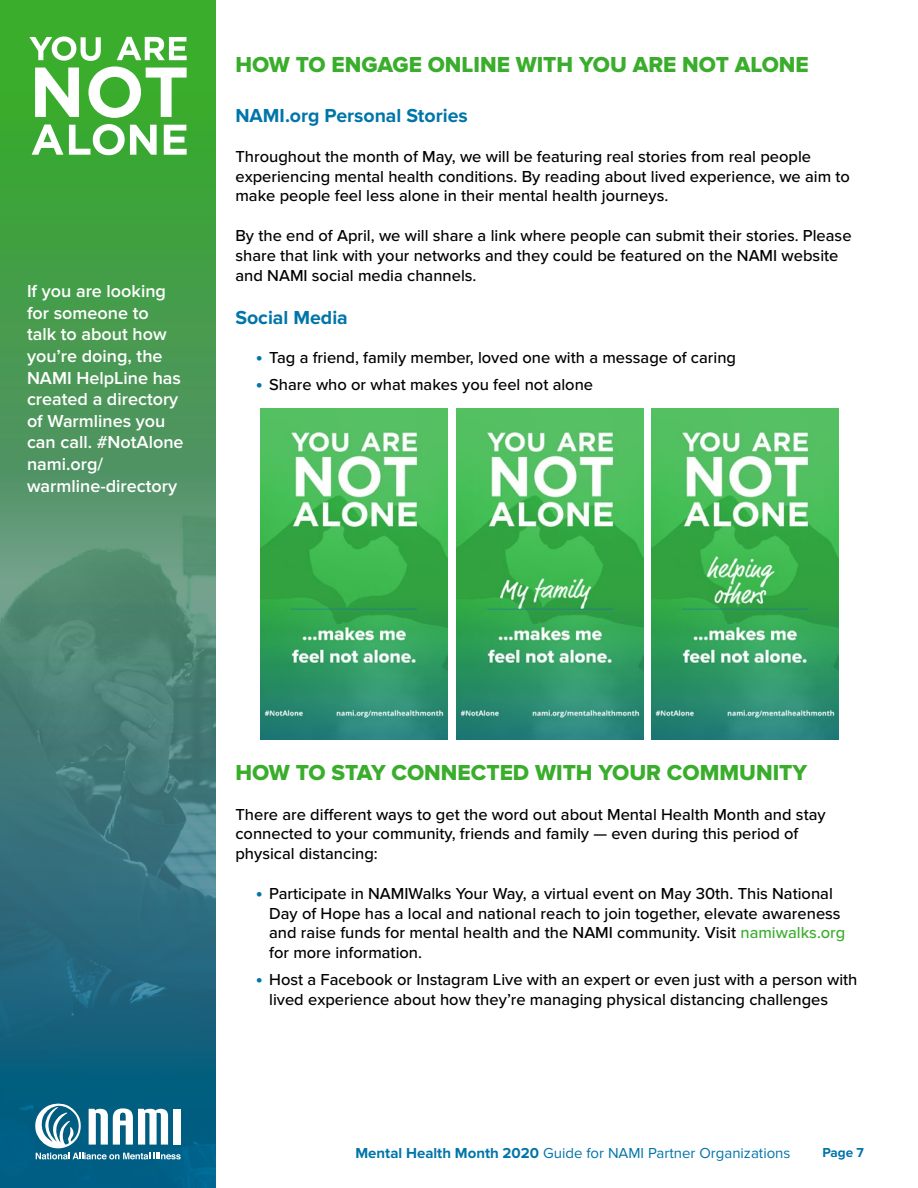
<style>
.page{position:relative;width:918px;height:1188px;background:#fff}
.page>*{position:absolute;margin:0;border:0;box-sizing:border-box;transform-origin:0 0}
.t1{font:22.5px "Proxima Nova Extrabld";color:#3aad2c}
.t2{font:700 19.5px "Proxima Nova";color:#0075a9}
.t3{font:600 18px/21.6px "Proxima Nova";color:#fff}
.t4{font:500 16.5px/19.8px "Proxima Nova";color:#000}
.t5{font:15px "Proxima Nova";color:#0075a9}
.t6{font:700 13.5px "Proxima Nova";color:#0075a9}
.s1{font-weight:700;font-size:19.5px;color:#0075a9}
.s2{color:#3aad2c}
.s3{font-weight:700}
</style>
<div class="page">
<svg style="left:0;top:0;width:216px;height:468px;background:#439f46"></svg>
<img style="left:0;top:468px;width:216px;height:720px">
<img style="left:261px;top:408px;width:187px;height:332px">
<img style="left:456px;top:408px;width:187px;height:332px">
<img style="left:652px;top:408px;width:186px;height:332px">
<svg style="left:29px;top:36px;width:158px;height:119px"></svg>
<svg style="left:35px;top:1104px;width:146px;height:55px"></svg>
<p class="t3" style="left:27px;top:281px;width:158px">If you are looking for someone to<br>talk to about how you’re doing, the<br>NAMI HelpLine has created a directory of Warmlines you can call. #NotAlone nami.org/ warmline-directory</p>
<h1 class="t1" style="left:235px;top:51px;width:575px">HOW TO ENGAGE ONLINE WITH YOU ARE NOT ALONE</h1>
<p class="t2" style="left:235px;top:104px;width:234px">NAMI.org Personal Stories</p>
<p class="t4" style="left:235px;top:147px;width:616px">Throughout the month of May, we will be featuring real stories from real people experiencing mental health conditions. By reading about lived experience, we aim to make people feel less alone in their mental health journeys.</p>
<p class="t4" style="left:235px;top:226px;width:618px">By the end of April, we will share a link where people can submit their stories. Please share that link with your networks and they could be featured on the NAMI website and NAMI social media channels.</p>
<p class="t2" style="left:235px;top:306px;width:114px">Social Media</p>
<p class="t4" style="left:256px;top:349px;width:482px"><span class="s1">•</span> Tag a friend, family member, loved one with a message of caring</p>
<p class="t4" style="left:256px;top:375px;width:339px"><span class="s1">•</span> Share who or what makes you feel not alone</p>
<h1 class="t1" style="left:235px;top:760px;width:573px">HOW TO STAY CONNECTED WITH YOUR COMMUNITY</h1>
<p class="t4" style="left:235px;top:805px;width:592px">There are different ways to get the word out about Mental Health Month and stay connected to your community, friends and family — even during this period of physical distancing:</p>
<p class="t4" style="left:269px;top:884px;width:578px;text-indent:-14px"><span class="s1">•</span> Participate in NAMIWalks Your Way, a virtual event on May 30th. This National Day of Hope has a local and national reach to join together, elevate awareness and raise funds for mental health and the NAMI community. Visit <span class="s2">namiwalks.org </span>for more information.</p>
<p class="t4" style="left:269px;top:970px;width:590px;text-indent:-14px"><span class="s1">•</span> Host a Facebook or Instagram Live with an expert or even just with a person with lived experience about how they’re managing physical distancing challenges</p>
<p class="t5" style="left:355px;top:1144px;width:437px"><span class="s3">Mental Health Month 2020</span> Guide for NAMI Partner Organizations</p>
<p class="t6" style="left:822px;top:1145px;width:43px">Page 7</p>
</div>
